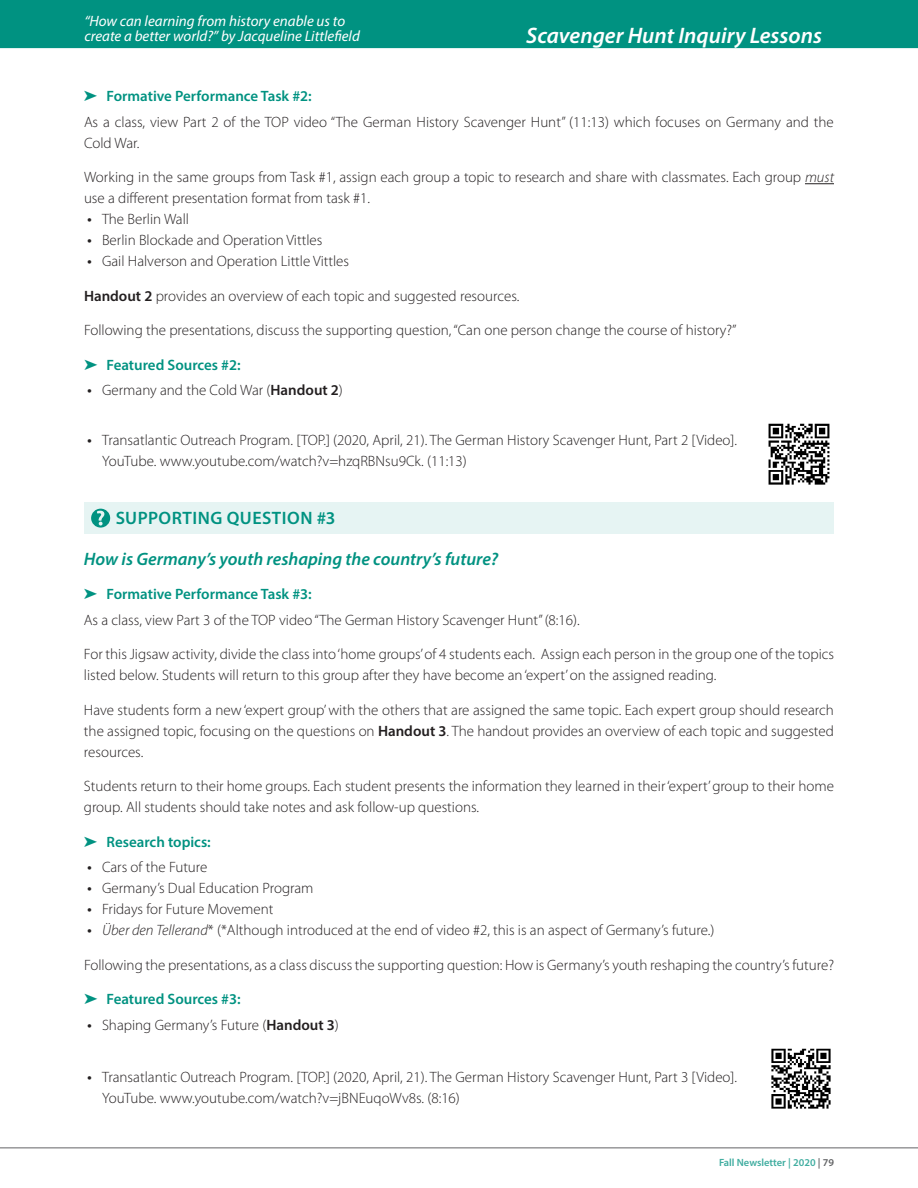
<style>
.page{position:relative;width:918px;height:1188px;background:#fff}
.page>*{position:absolute;margin:0;border:0;box-sizing:border-box;transform-origin:0 0}
.t1{font:italic 600 22.5px "Myriad Pro";color:#fff}
.t2{font:italic 600 18px "Myriad Pro";color:#009281}
.t3{font:600 18px "Myriad Pro";letter-spacing:.025em;color:#009281}
.t4{font:300 15px/21px "Myriad Pro";color:#231f20}
.t5{font:italic 15px/15px "Myriad Pro";color:#fff}
.t6{font:600 15px "Myriad Pro";color:#009281}
.t7{font:600 10.5px "Myriad Pro";color:#40ada0}
.s1{color:#009281}
.s2{font-weight:600;color:#009281}
.s3{font-style:italic}
.s4{font-size:19.5px}
.s5{font-weight:600}
.s6{color:#636466}
</style>
<div class="page">
<div style="left:0;top:0;width:918px;height:48px;background:#009281"></div>
<hr style="left:0;top:1148px;width:918px;height:1px;background:#636466">
<svg style="left:805px;top:183px;width:29px;height:1px"></svg>
<div style="left:84px;top:502px;width:750px;height:32px;background:#e6f4f3"></div>
<img style="left:768px;top:423px;width:62px;height:62px">
<svg style="left:91px;top:509px;width:19px;height:19px"></svg>
<img style="left:771px;top:1048px;width:60px;height:61px">
<p class="t5" style="left:84px;top:13px;width:277px">“How can learning from history enable us to create a better world?” by Jacqueline Littlefield</p>
<h1 class="t1" style="left:526px;top:21px;width:297px">Scavenger Hunt Inquiry Lessons</h1>
<p class="t4" style="left:84px;top:83px;width:751px;line-height:25.5px"><span class="s1">➤</span> <span class="s2">Formative Performance Task #2:<br></span>As a class, view Part 2 of the TOP video “The German History Scavenger Hunt” (11:13) which focuses on Germany and the</p>
<p class="t4" style="left:84px;top:132px;width:57px">Cold War.</p>
<p class="t4" style="left:84px;top:167px;width:752px">Working in the same groups from Task #1, assign each group a topic to research and share with classmates. Each group <span class="s3">must </span>use a different presentation format from task #1.</p>
<p class="t4" style="left:87px;top:209px;width:104px"><span class="s4">•</span> The Berlin Wall</p>
<p class="t4" style="left:87px;top:230px;width:237px"><span class="s4">•</span> Berlin Blockade and Operation Vittles</p>
<p class="t4" style="left:87px;top:251px;width:264px"><span class="s4">•</span> Gail Halverson and Operation Little Vittles</p>
<p class="t4" style="left:84px;top:285px;width:437px"><span class="s5">Handout 2</span> provides an overview of each topic and suggested resources.</p>
<p class="t4" style="left:84px;top:320px;width:654px">Following the presentations, discuss the supporting question, “Can one person change the course of history?”</p>
<p class="t6" style="left:84px;top:355px;width:158px">➤ Featured Sources #2:</p>
<p class="t4" style="left:87px;top:380px;width:257px"><span class="s4">•</span> Germany and the Cold War (<span class="s5">Handout 2</span>)</p>
<p class="t4" style="left:102px;top:429px;width:637px;text-indent:-15px"><span class="s4">•</span> Transatlantic Outreach Program. [TOP.] (2020, April, 21). The German History Scavenger Hunt, Part 2 [Video].<br>YouTube. www.youtube.com/watch?v=hzqRBNsu9Ck. (11:13)</p>
<p class="t3" style="left:116px;top:507px;width:221px">SUPPORTING QUESTION #3</p>
<p class="t2" style="left:84px;top:547px;width:416px">How is Germany’s youth reshaping the country’s future?</p>
<p class="t4" style="left:84px;top:581px;width:497px;line-height:25.5px"><span class="s1">➤</span> <span class="s2">Formative Performance Task #3:<br></span>As a class, view Part 3 of the TOP video “The German History Scavenger Hunt” (8:16).</p>
<p class="t4" style="left:84px;top:644px;width:752px">For this Jigsaw activity, divide the class into ‘home groups’ of 4 students each. Assign each person in the group one of the topics listed below. Students will return to this group after they have become an ‘expert’ on the assigned reading.</p>
<p class="t4" style="left:84px;top:699px;width:751px;text-align:justify">Have students form a new ‘expert group’ with the others that are assigned the same topic. Each expert group should research the assigned topic, focusing on the questions on <span class="s5">Handout 3</span>. The handout provides an overview of each topic and suggested resources.</p>
<p class="t4" style="left:84px;top:776px;width:752px">Students return to their home groups. Each student presents the information they learned in their ‘expert’ group to their home group. All students should take notes and ask follow-up questions.</p>
<p class="t6" style="left:84px;top:832px;width:128px">➤ Research topics:</p>
<p class="t4" style="left:87px;top:857px;width:122px"><span class="s4">•</span> Cars of the Future</p>
<p class="t4" style="left:87px;top:878px;width:228px"><span class="s4">•</span> Germany’s Dual Education Program</p>
<p class="t4" style="left:87px;top:899px;width:188px"><span class="s4">•</span> Fridays for Future Movement</p>
<p class="t4" style="left:87px;top:920px;width:629px"><span class="s4">•</span> <span class="s3">Über den Tellerand</span>* (*Although introduced at the end of video #2, this is an aspect of Germany’s future.)</p>
<p class="t4" style="left:84px;top:954px;width:752px">Following the presentations, as a class discuss the supporting question: How is Germany’s youth reshaping the country’s future?</p>
<p class="t6" style="left:84px;top:990px;width:158px">➤ Featured Sources #3:</p>
<p class="t4" style="left:87px;top:1014px;width:253px"><span class="s4">•</span> Shaping Germany’s Future (<span class="s5">Handout 3</span>)</p>
<p class="t4" style="left:102px;top:1067px;width:637px;text-indent:-15px"><span class="s4">•</span> Transatlantic Outreach Program. [TOP.] (2020, April, 21). The German History Scavenger Hunt, Part 3 [Video].<br>YouTube. www.youtube.com/watch?v=jBNEuqoWv8s. (8:16)</p>
<p class="t7" style="left:719px;top:1156px;width:116px">Fall Newsletter | 2020 <span class="s6">| 79</span></p>
</div>
